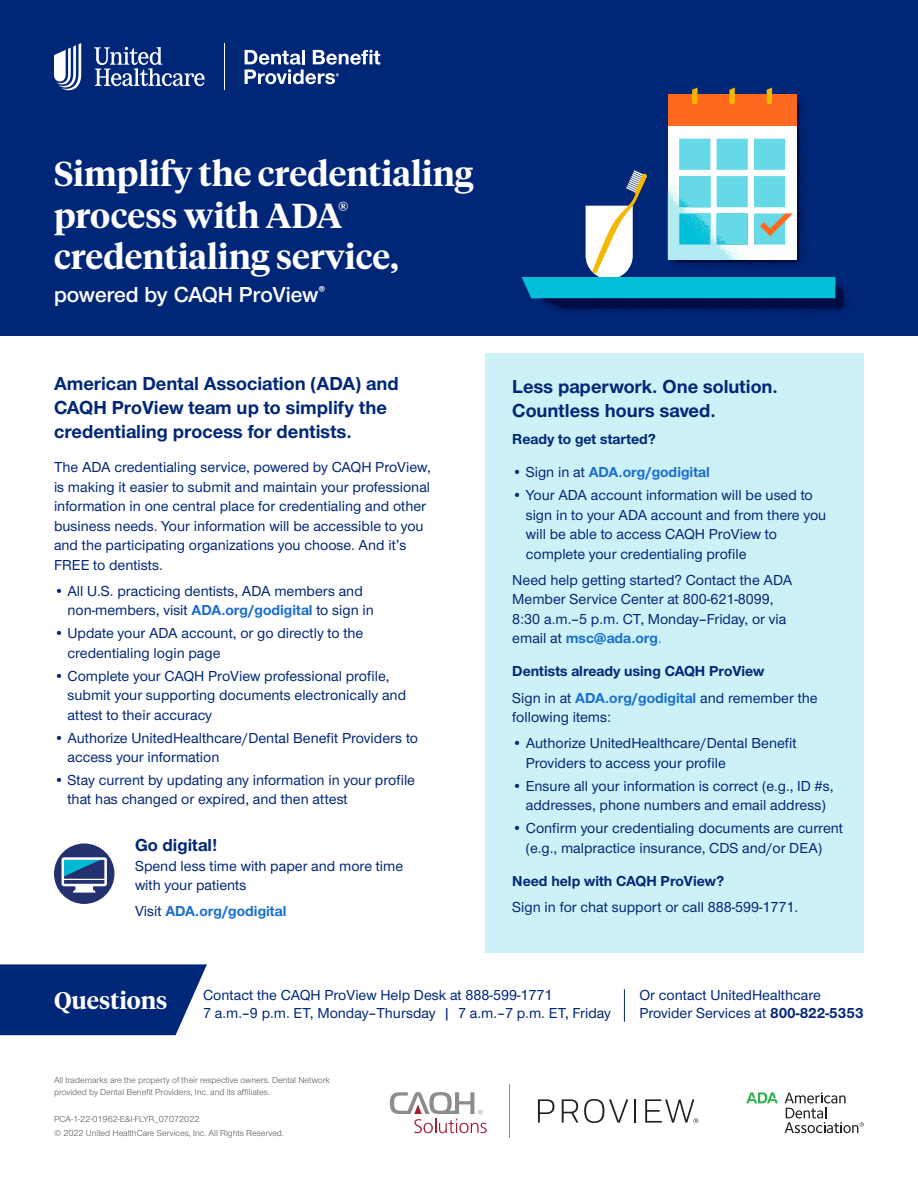
<style>
.page{position:relative;width:918px;height:1188px;background:#fff}
.page>*{position:absolute;margin:0;border:0;box-sizing:border-box;transform-origin:0 0}
.H2{font:600 34.5px/41.4px "UHC Serif Headline";color:#fff}
.CTA{font:600 24px "UHC Serif Headline";color:#fff}
.H2-2{font:600 22.5px "UHC Sans";color:#fff}
.Lead_In{font:700 19.5px/24px "UHC Sans";color:#002677}
.H6-Sans{font:700 18px "UHC Sans";color:#002677}
.Body{font:500 15px/19.5px "UHC Sans";color:#002677}
.H6-Sans-2{font:700 15px "UHC Sans";color:#002677}
.H6-Sans-3{font:500 15px/19.5px "UHC Sans";color:#002677}
.Body-2{font:700 15px "UHC Sans";color:#196ecf}
.Lead_In-2{font:700 15px "UHC Sans";color:#002677}
.H4-Sans{font:9px/12px "UHC Sans";color:#5a5a5a}
.Body-3{font:9px/13.5px "UHC Sans";color:#57585a}
.s1{font-weight:700;color:#196ecf}
.s2{font-weight:500;color:#002677}
.s3{color:#196ecf}
.s4{font-weight:700}
</style>
<div class="page">
<div style="left:0;top:0;width:918px;height:335px;background:#002677"></div>
<svg style="left:245px;top:50px;width:135px;height:34px"></svg>
<hr style="left:225px;top:43px;width:1px;height:47px;background:#fff">
<svg style="left:54px;top:43px;width:27px;height:47px"></svg>
<svg style="left:94px;top:47px;width:111px;height:39px"></svg>
<svg style="left:390px;top:1092px;width:97px;height:41px"></svg>
<hr style="left:510px;top:1084px;width:1px;height:54px;background:#8b8c8e">
<svg style="left:538px;top:1099px;width:16px;height:24px"></svg>
<svg style="left:562px;top:1099px;width:16px;height:24px"></svg>
<svg style="left:584px;top:1099px;width:44px;height:24px"></svg>
<hr style="left:634px;top:1099px;width:2px;height:24px;background:#231f20">
<svg style="left:645px;top:1099px;width:53px;height:24px"></svg>
<svg style="left:746px;top:1092px;width:32px;height:11px"></svg>
<svg style="left:785px;top:1092px;width:79px;height:41px"></svg>
<svg style="left:522px;top:87px;width:327px;height:228px"></svg>
<div style="left:485px;top:353px;width:379px;height:599px;background:#ccf2f7"></div>
<svg style="left:0;top:964px;width:207px;height:71px;background:#133681"></svg>
<div style="left:54px;top:843px;width:60px;height:61px;background:#24316f;border-radius:50%"></div>
<svg style="left:62px;top:857px;width:45px;height:36px"></svg>
<hr style="left:624px;top:989px;width:1px;height:33px;background:#002677">
<p class="H2" style="left:54px;top:152px;width:421px">Simplify the credentialing process with ADA<sup>® </sup>credentialing service,</p>
<p class="H2-2" style="left:54px;top:280px;width:273px">powered by CAQH ProView<sup>®</sup></p>
<p class="Lead_In" style="left:54px;top:370px;width:346px">American Dental Association (ADA) and<br>CAQH ProView team up to simplify the credentialing process for dentists.</p>
<p class="Body" style="left:54px;top:457px;width:378px">The ADA credentialing service, powered by CAQH ProView, is making it easier to submit and maintain your professional information in one central place for credentialing and other business needs. Your information will be accessible to you and the participating organizations you choose. And it’s FREE to dentists.</p>
<p class="Body" style="left:68px;top:581px;width:308px;text-indent:-14px">• All U.S. practicing dentists, ADA members and non-members, visit <span class="s1">ADA.org/godigital</span> to sign in</p>
<p class="Body" style="left:68px;top:623px;width:297px;text-indent:-14px">• Update your ADA account, or go directly to the credentialing login page</p>
<p class="Body" style="left:68px;top:665px;width:340px;text-indent:-14px">• Complete your CAQH ProView professional profile, submit your supporting documents electronically and attest to their accuracy</p>
<p class="Body" style="left:68px;top:727px;width:352px;text-indent:-14px">• Authorize UnitedHealthcare/Dental Benefit Providers to access your information</p>
<p class="Body" style="left:68px;top:770px;width:349px;text-indent:-14px">• Stay current by updating any information in your profile that has changed or expired, and then attest</p>
<p class="H6-Sans" style="left:135px;top:833px;width:84px">Go digital!</p>
<p class="H6-Sans-3" style="left:135px;top:855px;width:270px">Spend less time with paper and more time with your patients</p>
<p class="Body-2" style="left:135px;top:901px;width:153px"><span class="s2">Visit</span> ADA.org/godigital</p>
<p class="Lead_In" style="left:512px;top:374px;width:267px">Less paperwork. One solution.<br>Countless hours saved.</p>
<p class="Lead_In-2" style="left:512px;top:429px;width:145px">Ready to get started?</p>
<p class="Body-2" style="left:512px;top:462px;width:199px"><span class="s2">• Sign in at</span> ADA.org/godigital</p>
<p class="Body" style="left:526px;top:485px;width:302px;text-indent:-14px">• Your ADA account information will be used to sign in to your ADA account and from there you will be able to access CAQH ProView to complete your credentialing profile</p>
<p class="Body" style="left:512px;top:569px;width:281px">Need help getting started? Contact the ADA Member Service Center at 800-621-8099, 8:30 a.m.–5 p.m. CT, Monday–Friday, or via email at <span class="s1">msc@ada.org</span><span class="s3">.</span></p>
<p class="H6-Sans-2" style="left:512px;top:661px;width:254px">Dentists already using CAQH ProView</p>
<p class="Body" style="left:512px;top:687px;width:307px">Sign in at <span class="s1">ADA.org/godigital</span> and remember the following items:</p>
<p class="Body" style="left:526px;top:733px;width:272px;text-indent:-14px">• Authorize UnitedHealthcare/Dental Benefit<br>Providers to access your profile</p>
<p class="Body" style="left:512px;top:775px;width:323px;text-align:center">• Ensure all your information is correct (e.g., ID #s, addresses, phone numbers and email address)</p>
<p class="Body" style="left:512px;top:818px;width:332px;text-align:center">• Confirm your credentialing documents are current (e.g., malpractice insurance, CDS and/or DEA)</p>
<p class="H6-Sans-2" style="left:512px;top:870px;width:213px">Need help with CAQH ProView?</p>
<p class="Body" style="left:512px;top:896px;width:288px">Sign in for chat support or call 888-599-1771.</p>
<p class="CTA" style="left:54px;top:984px;width:115px">Questions</p>
<p class="Body" style="left:203px;top:986px;width:410px;line-height:18px">Contact the CAQH ProView Help Desk at 888-599-1771<br>7 a.m.–9 p.m. ET, Monday–Thursday | 7 a.m.–7 p.m. ET, Friday</p>
<p class="H4-Sans" style="left:54px;top:1073px;width:278px">All trademarks are the property of their respective owners. Dental Network provided by Dental Benefit Providers, Inc. and its affiliates.</p>
<p class="Body-3" style="left:54px;top:1112px;width:231px">PCA-1-22-01962-E&amp;I-FLYR_07072022<br>© 2022 United HealthCare Services, Inc. All Rights Reserved.</p>
<p class="Body" style="left:639px;top:986px;width:226px;line-height:18px">Or contact UnitedHealthcare<br>Provider Services at <span class="s4">800-822-5353</span></p>
</div>
